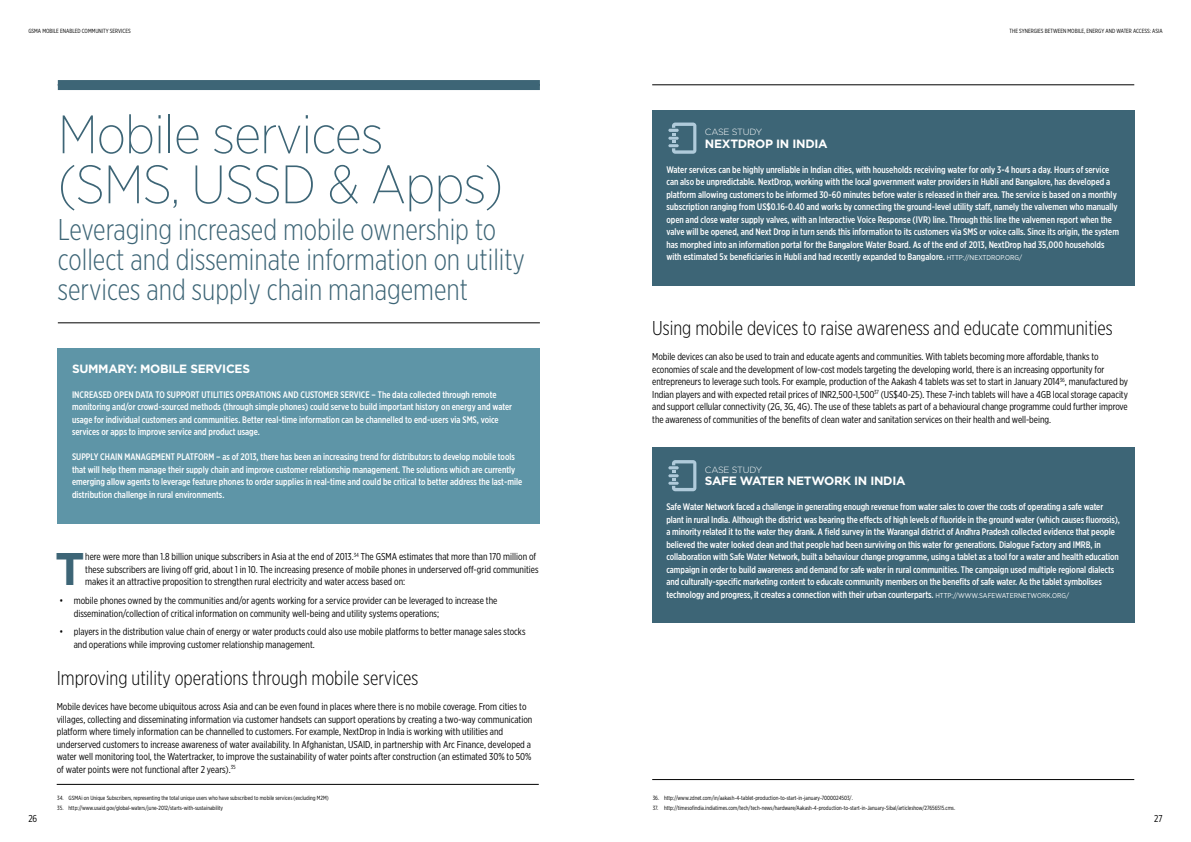
<style>
.page{position:relative;width:1191px;height:842px;background:#fff}
.page>*{position:absolute;margin:0;border:0;box-sizing:border-box;transform-origin:0 0}
.t1{font:200 54px/50px "Gotham Narrow";letter-spacing:-.02em;color:#3d6576}
.t2{font:700 45.7px "Gotham";color:#3d6576}
.t3{font:300 30px/30px "Gotham X Narrow";color:#3d6576}
.t4{font:300 20px "Gotham X Narrow";color:#000}
.t5{font:700 12px "Gotham";letter-spacing:-.025em;color:#fff}
.t6{font:10px/12.5px "Gotham X Narrow";letter-spacing:-.005em;color:#000}
.t7{font:500 9.5px/12.5px "Gotham X Narrow";color:#fff}
.t8{font:300 9px "Gotham";letter-spacing:-.025em;color:#fff}
.t9{font:6px "Gotham X Narrow";color:#000}
.s1{font-family:"Gotham Narrow";font-weight:400;font-size:7px}
</style>
<div class="page">
<div style="left:58px;top:80px;width:482px;height:10px;background:#3d6576"></div>
<hr style="left:58px;top:323px;width:482px;height:1px;background:#000">
<div style="left:58px;top:348px;width:482px;height:175px;background:#5e95a7"></div>
<hr style="left:652px;top:85px;width:482px;height:1px;background:#000">
<div style="left:652px;top:110px;width:482px;height:175px;background:#3d6576"></div>
<svg style="left:668px;top:123px;width:28px;height:31px"></svg>
<hr style="left:57px;top:784px;width:482px;height:1px;background:#000">
<hr style="left:652px;top:779px;width:482px;height:1px;background:#000">
<div style="left:652px;top:448px;width:482px;height:175px;background:#3d6576"></div>
<svg style="left:668px;top:460px;width:28px;height:31px"></svg>
<p class="t9" style="left:28px;top:27px;width:104px">gsma mobile enabled community services</p>
<p class="t9" style="left:1009px;top:27px;width:154px">The Synergies between Mobile, Energy and Water Access: Asia</p>
<h1 class="t1" style="left:58px;top:108px;width:447px">Mobile services (SMS, USSD &amp; Apps)</h1>
<h3 class="t3" style="left:58px;top:214px;width:469px">Leveraging increased mobile ownership to collect and disseminate information on utility services and supply chain management</h3>
<p class="t5" style="left:72px;top:360px;width:179px">SUMMARY: MOBILE SERVICES</p>
<p class="t7" style="left:72px;top:388px;width:441px">Increased open data to support uti liti es operations and customer service – The data collected through remote monitoring and/or crowd-sourced methods (through simple phones) could serve to build important history on energy and water usage for individual customers and communities. Better real-time information can be channelled to end-users via SMS, voice services or apps to improve service and product usage.</p>
<p class="t7" style="left:72px;top:450px;width:6px">Supp</p>
<p class="t7" style="left:72px;top:450px;width:452px;text-indent:19px">ly chai n manag ement platform – as of 2013, there has been an increasing trend for distributors to develop mobile tools that will help them manage their supply chain and improve customer relationship management. The solutions which are currently emerging allow agents to leverage feature phones to order supplies in real-time and could be critical to better address the last-mile distribution challenge in rural environments.</p>
<h2 class="t2" style="left:55px;top:539px;width:28px">T</h2>
<p class="t6" style="left:85px;top:550px;width:455px">here were more than 1.8 billion unique subscribers in Asia at the end of 2013.<sup>34</sup> The GSMA estimates that more than 170 million of these subscribers are living off grid, about 1 in 10. The increasing presence of mobile phones in underserved off-grid communities makes it an attractive proposition to strengthen rural electricity and water access based on:</p>
<p class="t6" style="left:74px;top:594px;width:425px;line-height:13px;text-indent:-14px">• mobile phones owned by the communities and/or agents working for a service provider can be leveraged to increase the dissemination/collection of critical information on community well-being and utility systems operations;</p>
<p class="t6" style="left:74px;top:625px;width:453px;line-height:13px;text-indent:-14px">• players in the distribution value chain of energy or water products could also use mobile platforms to better manage sales stocks and operations while improving customer relationship management.</p>
<h3 class="t4" style="left:57px;top:666px;width:363px">I mproving utility operations through mobile services</h3>
<p class="t6" style="left:57px;top:700px;width:477px">Mobile devices have become ubiquitous across Asia and can be even found in places where there is no mobile coverage. From cities to villages, collecting and disseminating information via customer handsets can support operations by creating a two-way communication platform where timely information can be channelled to customers. For example, NextDrop in India is working with utilities and underserved customers to increase awareness of water availability. In Afghanistan, USAID, in partnership with Arc Finance, developed a water well monitoring tool, the Watertracker, to improve the sustainability of water points after construction (an estimated 30% to 50% of water points were not functional after 2 years).<sup>35</sup></p>
<p class="t9" style="left:57px;top:795px;width:273px">34. GSMAi on Unique Subscribers, representing the total unique users who have subscribed to mobile services (excluding M2M)</p>
<p class="t9" style="left:57px;top:804px;width:167px">35. http://www.usaid.gov/global-waters/june-2012/starts-with-sustainability</p>
<p class="t8" style="left:705px;top:126px;width:59px">CASE STUDY</p>
<p class="t5" style="left:705px;top:135px;width:124px">N EXTDROP IN I NDIA</p>
<p class="t7" style="left:666px;top:163px;width:454px">Water services can be highly unreliable in Indian cities, with households receiving water for only 3-4 hours a day. Hours of service can also be unpredictable. NextDrop, working with the local government water providers in Hubli and Bangalore, has developed a platform allowing customers to be informed 30-60 minutes before water is released in their area. The service is based on a monthly subscription ranging from US$0.16-0.40 and works by connecting the ground-level utility staff, namely the valvemen who manually open and close water supply valves, with an Interactive Voice Response (IVR) line. Through this line the valvemen report when the valve will be opened, and Next Drop in turn sends this information to its customers via SMS or voice calls. Since its origin, the system has morphed into an information portal for the Bangalore Water Board. As of the end of 2013, NextDrop had 35,000 households with estimated 5x beneficiaries in Hubli and had recently expanded to Bangalore. <span class="s1">HTTP://NEXTDROP.ORG/</span></p>
<h3 class="t4" style="left:652px;top:316px;width:462px">Using mobile devices to raise awareness and educate communities</h3>
<p class="t6" style="left:652px;top:350px;width:477px">Mobile devices can also be used to train and educate agents and communities. With tablets becoming more affordable, thanks to economies of scale and the development of low-cost models targeting the developing world, there is an increasing opportunity for entrepreneurs to leverage such tools. For example, production of the Aakash 4 tablets was set to start in January 2014<sup>36</sup>, manufactured by Indian players and with expected retail prices of INR2,500-1,500<sup>37</sup> (US$40-25). These 7-inch tablets will have a 4GB local storage capacity and support cellular connectivity (2G, 3G, 4G). The use of these tablets as part of a behavioural change programme could further improve the awareness of communities of the benefits of clean water and sanitation services on their health and well-being.</p>
<p class="t8" style="left:705px;top:464px;width:59px">CASE STUDY</p>
<p class="t5" style="left:705px;top:473px;width:202px">SAFE WATER N ETWORK IN I NDIA</p>
<p class="t7" style="left:666px;top:500px;width:455px">Safe Water Network faced a challenge in generating enough revenue from water sales to cover the costs of operating a safe water plant in rural India. Although the district was bearing the effects of high levels of fluoride in the ground water (which causes fluorosis), a minority related it to the water they drank. A field survey in the Warangal district of Andhra Pradesh collected evidence that people believed the water looked clean and that people had been surviving on this water for generations. Dialogue Factory and IMRB, in collaboration with Safe Water Network, built a behaviour change programme, using a tablet as a tool for a water and health education campaign in order to build awareness and demand for safe water in rural communities. The campaign used multiple regional dialects and culturally-specific marketing content to educate community members on the benefits of safe water. As the tablet symbolises technology and progress, it creates a connection with their urban counterparts. <span class="s1">HTTP://WWW.SAFEWATERNETWORK.ORG/</span></p>
<p class="t9" style="left:653px;top:795px;width:201px">36. http://www.zdnet.com/in/aakash-4-tablet-production-to-start-in-january-7000024503/.</p>
<p class="t9" style="left:653px;top:804px;width:304px">37. http://timesofindia.indiatimes.com/tech/tech-news/hardware/Aakash-4-production-to-start-in-January-Sibal/articleshow/27656515.cms.</p>
<p class="t6" style="left:28px;top:812px;width:10px">26</p>
<p class="t6" style="left:1154px;top:812px;width:10px">27</p>
</div>
